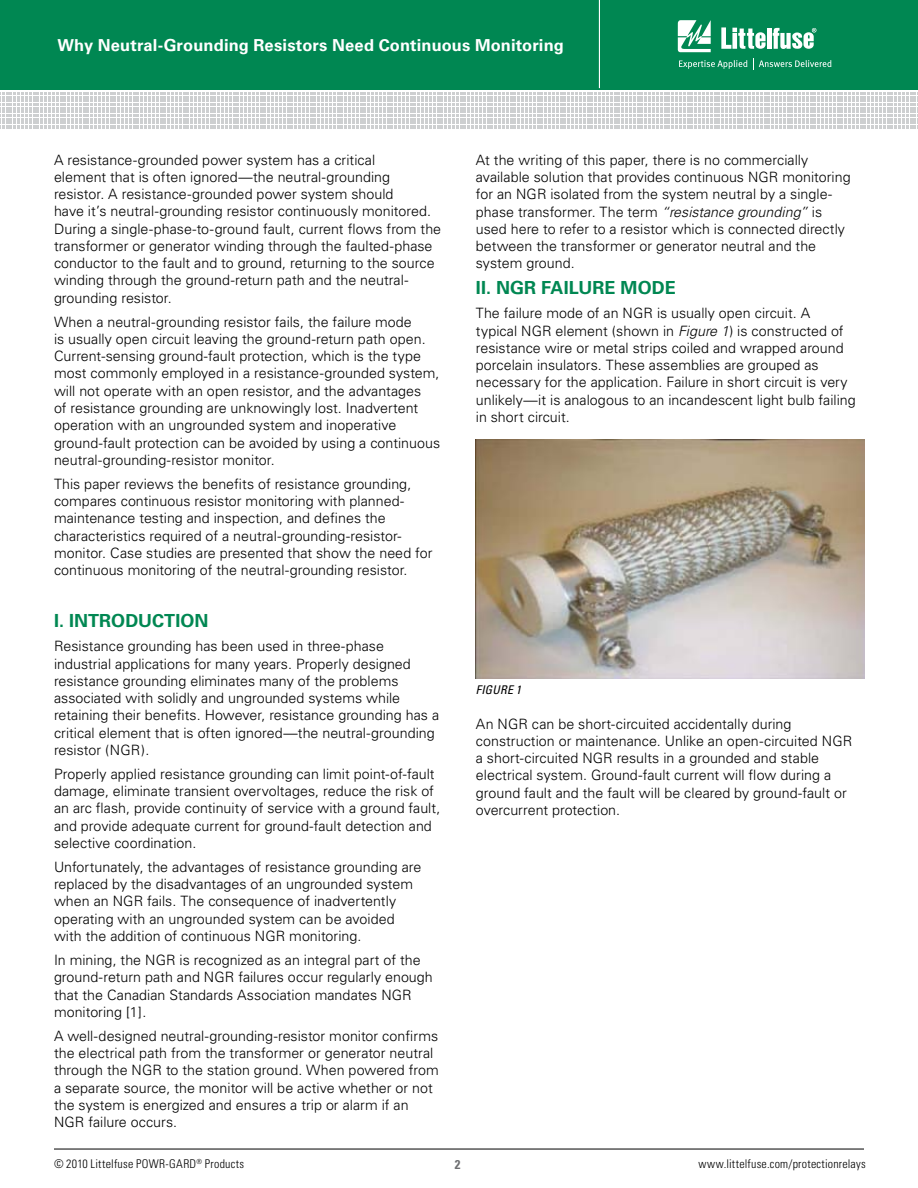
<style>
.page{position:relative;width:918px;height:1188px;background:#fff}
.page>*{position:absolute;margin:0;border:0;box-sizing:border-box;transform-origin:0 0}
.t1{font:700 18px "Univers";letter-spacing:.005em;color:#008752}
.t2{font:700 16.5px "Univers";letter-spacing:.01em;color:#fff}
.t3{font:300 14.25px/17.2px "Univers";color:#000}
.t4{font:700 condensed 12.75px "Univers";color:#6d6e71}
.t5{font:300 condensed 12px "Univers LT Std";letter-spacing:.02em;color:#000}
.t6{font:italic condensed 12px "Univers";letter-spacing:.015em;color:#000}
.s1{font-style:italic}
</style>
<div class="page">
<div style="left:0;top:0;width:918px;height:89px;background:#008752"></div>
<hr style="left:599px;top:0;width:1px;height:88px;background:#fff">
<hr style="left:54px;top:1149px;width:810px;height:1px;background:#000">
<svg style="left:678px;top:20px;width:33px;height:32px"></svg>
<hr style="left:767px;top:28px;width:4px;height:21px;background:#fff">
<svg style="left:773px;top:28px;width:43px;height:21px"></svg>
<svg style="left:721px;top:27px;width:45px;height:22px"></svg>
<svg style="left:679px;top:60px;width:68px;height:9px"></svg>
<svg style="left:753px;top:58px;width:78px;height:12px"></svg>
<svg style="left:0;top:92px;width:918px;height:35px"></svg>
<img style="left:476px;top:440px;width:388px;height:239px">
<p class="t2" style="left:58px;top:35px;width:508px">Why Neutral-Grounding Resistors Need Continuous Monitoring</p>
<p class="t3" style="left:54px;top:151px;width:389px">A resistance-grounded power system has a critical<br>element that is often ignored—the neutral-grounding resistor. A resistance-grounded power system should<br>have it’s neutral-grounding resistor continuously monitored.<br>During a single-phase-to-ground fault, current flows from the transformer or generator winding through the faulted-phase conductor to the fault and to ground, returning to the source winding through the ground-return path and the neutral&shy;grounding resistor.</p>
<p class="t3" style="left:54px;top:313px;width:388px">When a neutral-grounding resistor fails, the failure mode<br>is usually open circuit leaving the ground-return path open.<br>Current-sensing ground-fault protection, which is the type most commonly employed in a resistance-grounded system, will not operate with an open resistor, and the advantages<br>of resistance grounding are unknowingly lost. Inadvertent operation with an ungrounded system and inoperative ground-fault protection can be avoided by using a continuous neutral-grounding-resistor monitor.</p>
<p class="t3" style="left:54px;top:475px;width:380px">This paper reviews the benefits of resistance grounding, compares continuous resistor monitoring with planned&shy;maintenance testing and inspection, and defines the characteristics required of a neutral-grounding-resistor&shy;monitor. Case studies are presented that show the need for continuous monitoring of the neutral-grounding resistor.</p>
<p class="t1" style="left:54px;top:611px;width:156px">I. INTRODUCTION</p>
<p class="t3" style="left:54px;top:638px;width:387px">Resistance grounding has been used in three-phase industrial applications for many years. Properly designed resistance grounding eliminates many of the problems associated with solidly and ungrounded systems while retaining their benefits. However, resistance grounding has a critical element that is often ignored—the neutral-grounding resistor (NGR).</p>
<p class="t3" style="left:54px;top:765px;width:388px">Properly applied resistance grounding can limit point-of-fault damage, eliminate transient overvoltages, reduce the risk of an arc flash, provide continuity of service with a ground fault, and provide adequate current for ground-fault detection and selective coordination.</p>
<p class="t3" style="left:54px;top:858px;width:369px">Unfortunately, the advantages of resistance grounding are replaced by the disadvantages of an ungrounded system when an NGR fails. The consequence of inadvertently operating with an ungrounded system can be avoided with the addition of continuous NGR monitoring.</p>
<p class="t3" style="left:54px;top:951px;width:380px">In mining, the NGR is recognized as an integral part of the ground-return path and NGR failures occur regularly enough that the Canadian Standards Association mandates NGR monitoring [1].</p>
<p class="t3" style="left:54px;top:1027px;width:386px">A well-designed neutral-grounding-resistor monitor confirms the electrical path from the transformer or generator neutral through the NGR to the station ground. When powered from a separate source, the monitor will be active whether or not the system is energized and ensures a trip or alarm if an NGR failure occurs.</p>
<p class="t3" style="left:476px;top:151px;width:376px">At the writing of this paper, there is no commercially available solution that provides continuous NGR monitoring for an NGR isolated from the system neutral by a single&shy;phase transformer. The term <span class="s1">“resistance grounding”</span> is used here to refer to a resistor which is connected directly between the transformer or generator neutral and the system ground.</p>
<p class="t1" style="left:476px;top:278px;width:201px">II. NGR FAILURE MODE</p>
<p class="t3" style="left:476px;top:305px;width:381px">The failure mode of an NGR is usually open circuit. A<br>typical NGR element (shown in <span class="s1">Figure 1</span>) is constructed of resistance wire or metal strips coiled and wrapped around porcelain insulators. These assemblies are grouped as necessary for the application. Failure in short circuit is very unlikely—it is analogous to an incandescent light bulb failing in short circuit.</p>
<p class="t6" style="left:476px;top:682px;width:47px">FIGURE 1</p>
<p class="t3" style="left:476px;top:715px;width:378px">An NGR can be short-circuited accidentally during construction or maintenance. Unlike an open-circuited NGR a short-circuited NGR results in a grounded and stable electrical system. Ground-fault current will flow during a ground fault and the fault will be cleared by ground-fault or overcurrent protection.</p>
<p class="t5" style="left:54px;top:1157px;width:192px">© 2010 Littelfuse POWR-GARD<sup>®</sup> Products</p>
<p class="t5" style="left:699px;top:1157px;width:169px">www.littelfuse.com/protectionrelays</p>
<p class="t4" style="left:455px;top:1156px;width:7px">2</p>
</div>
